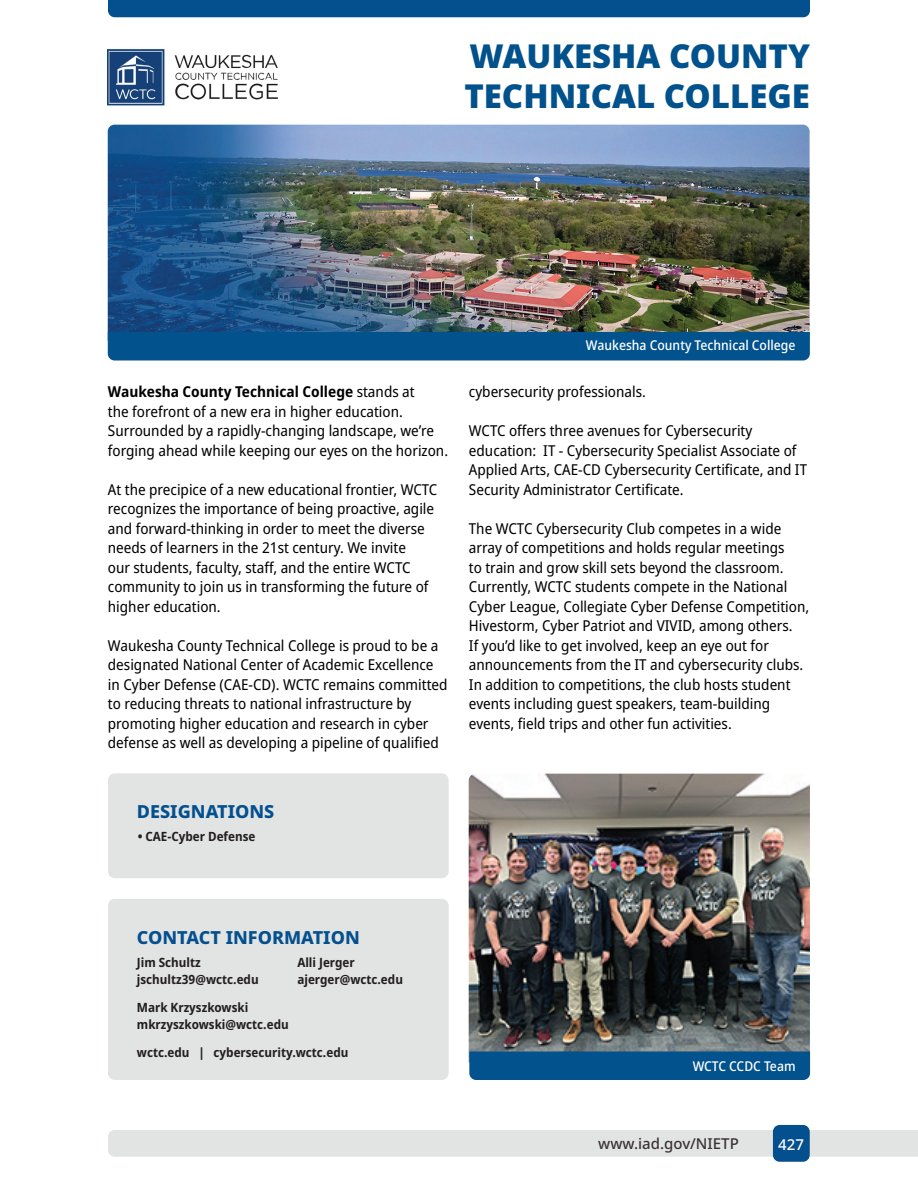
<style>
.page{position:relative;width:918px;height:1188px;background:#fff}
.page>*{position:absolute;margin:0;border:0;box-sizing:border-box;transform-origin:0 0}
.t1{font:900 33px/39.6px "Noto Sans";color:#01518c}
.t2{font:800 18px "Noto Sans";color:#04508e}
.t3{font:semi-condensed 15px/19.5px "Noto Sans";color:#000}
.t4{font:500 15px "Noto Sans";color:#393334}
.t5{font:500 15px "Noto Sans";color:#fff}
.t6{font:500 semi-condensed 13.5px "Noto Sans";color:#fff}
.t7{font:700 semi-condensed 12.75px/16.5px "Noto Sans";color:#231f20}
.s1{font-weight:700}
</style>
<div class="page">
<div style="left:108px;top:1130px;width:810px;height:27px;background:#e2e3e3"></div>
<div style="left:773px;top:1125px;width:37px;height:37px;background:#04508e;border-radius:7px"></div>
<div style="left:108px;top:0;width:702px;height:17px;background:#04508e"></div>
<div style="left:108px;top:899px;width:341px;height:181px;background:#e2e3e3;border-radius:7px"></div>
<div style="left:108px;top:773px;width:341px;height:105px;background:#e2e3e3;border-radius:7px"></div>
<img style="left:108px;top:125px;width:702px;height:207px">
<img style="left:469px;top:774px;width:341px;height:277px">
<div style="left:108px;top:332px;width:702px;height:28px;background:#01528d"></div>
<div style="left:469px;top:1051px;width:341px;height:29px;background:#01528d"></div>
<img style="left:108px;top:49px;width:170px;height:57px">
<h1 class="t1" style="left:464px;top:36px;width:347px">WAUKESHA COUNTY<br>TECHNICAL COLLEGE</h1>
<p class="t3" style="left:108px;top:382px;width:342px"><span class="s1">Waukesha County Technical College</span> stands at<br>the forefront of a new era in higher education.<br>Surrounded by a rapidly-changing landscape, we’re forging ahead while keeping our eyes on the horizon.</p>
<p class="t3" style="left:108px;top:480px;width:331px">At the precipice of a new educational frontier, WCTC recognizes the importance of being proactive, agile and forward-thinking in order to meet the diverse needs of learners in the 21st century. We invite<br>our students, faculty, staff, and the entire WCTC community to join us in transforming the future of higher education.</p>
<p class="t3" style="left:108px;top:636px;width:341px">Waukesha County Technical College is proud to be a designated National Center of Academic Excellence in Cyber Defense (CAE-CD). WCTC remains committed to reducing threats to national infrastructure by promoting higher education and research in cyber defense as well as developing a pipeline of qualified</p>
<p class="t2" style="left:137px;top:798px;width:139px">DESIGNATIONS</p>
<p class="t7" style="left:138px;top:828px;width:119px">• CAE-Cyber Defense</p>
<p class="t6" style="left:586px;top:336px;width:211px">Waukesha County Technical College</p>
<p class="t3" style="left:469px;top:382px;width:179px">cybersecurity professionals.</p>
<p class="t3" style="left:469px;top:421px;width:340px">WCTC offers three avenues for Cybersecurity education: IT - Cybersecurity Specialist Associate of Applied Arts, CAE-CD Cybersecurity Certificate, and IT Security Administrator Certificate.</p>
<p class="t3" style="left:469px;top:519px;width:342px">The WCTC Cybersecurity Club competes in a wide array of competitions and holds regular meetings<br>to train and grow skill sets beyond the classroom.<br>Currently, WCTC students compete in the National Cyber League, Collegiate Cyber Defense Competition, Hivestorm, Cyber Patriot and VIVID, among others.<br>If you’d like to get involved, keep an eye out for announcements from the IT and cybersecurity clubs.<br>In addition to competitions, the club hosts student events including guest speakers, team-building events, field trips and other fun activities.</p>
<p class="t2" style="left:137px;top:924px;width:224px">CONTACT INFORMATION</p>
<p class="t7" style="left:137px;top:955px;width:123px">Jim Schultz jschultz39@wctc.edu</p>
<p class="t7" style="left:137px;top:1000px;width:153px">Mark Krzyszkowski mkrzyszkowski@wctc.edu</p>
<p class="t7" style="left:297px;top:955px;width:107px">Alli Jerger ajerger@wctc.edu</p>
<p class="t7" style="left:137px;top:1045px;width:213px">wctc.edu | cybersecurity.wctc.edu</p>
<p class="t6" style="left:693px;top:1056px;width:104px">WCTC CCDC Team</p>
<p class="t4" style="left:598px;top:1133px;width:142px">www.iad.gov/NIETP</p>
<p class="t5" style="left:778px;top:1134px;width:27px">427</p>
</div>
